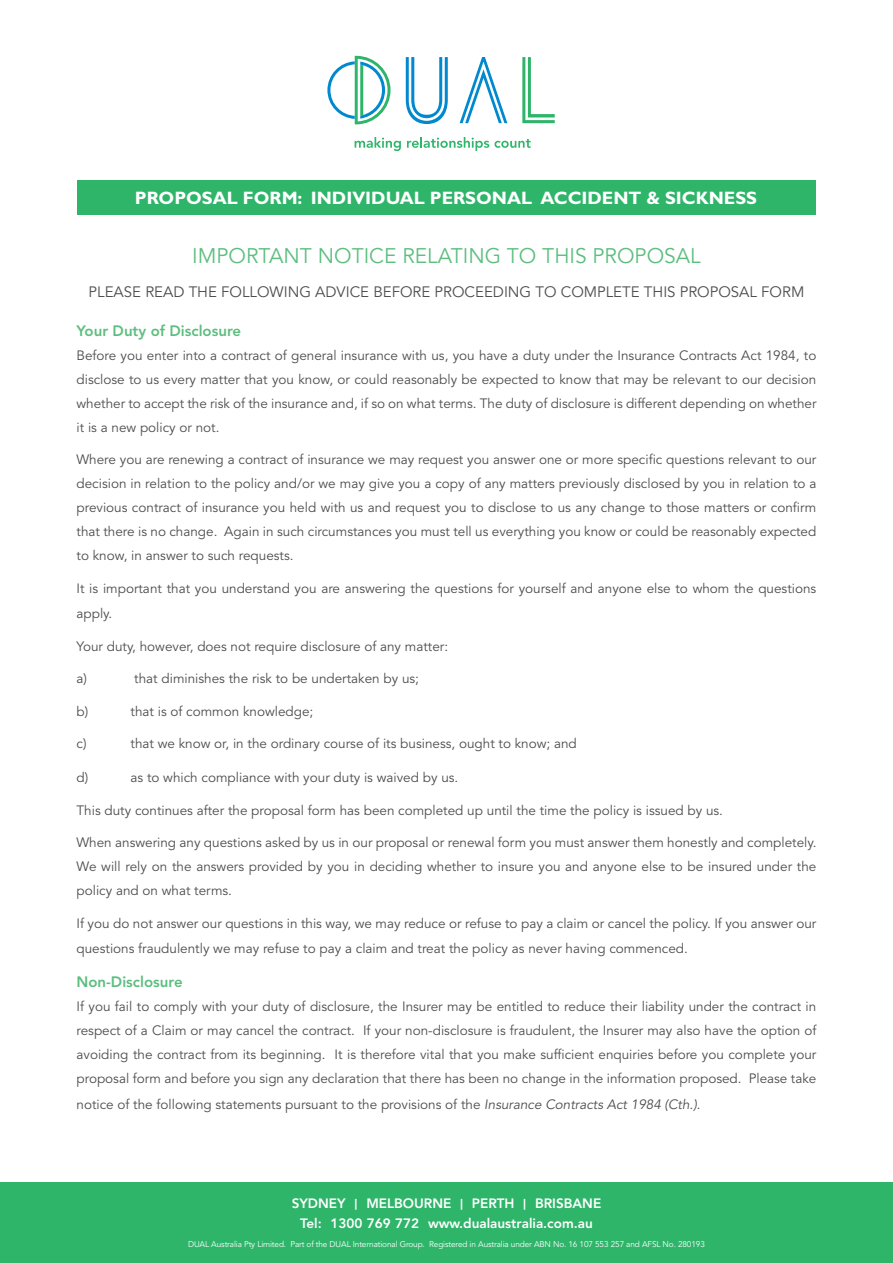
<style>
.page{position:relative;width:893px;height:1263px;background:#fff}
.page>*{position:absolute;margin:0;border:0;box-sizing:border-box;transform-origin:0 0}
.t1{font:21px "Avenir LT Std";color:#5dbe7f}
.t2{font:700 18px "Gill Sans Std";color:#fff}
.t3{font:15px "Avenir LT Std";color:#4d4d4f}
.t4{font:800 15px "Avenir LT Std";color:#5dbe7f}
.t5{font:13.5px/24px "Avenir LT Std";color:#4d4d4f;text-align:justify}
.t6{font:800 13.5px/19.5px "Avenir LT Std";color:#fff;text-align:center}
.t7{font:8.25px "Avenir LT Std";letter-spacing:-.015em;color:#fff}
.s1{font-style:italic}
.s2{font-size:10.8px}
</style>
<div class="page">
<div style="left:77px;top:180px;width:738px;height:34px;background:#2fb56a"></div>
<svg style="left:522px;top:57px;width:33px;height:66px"></svg>
<svg style="left:406px;top:57px;width:42px;height:67px"></svg>
<svg style="left:460px;top:57px;width:47px;height:66px"></svg>
<svg style="left:327px;top:56px;width:63px;height:68px"></svg>
<svg style="left:355px;top:137px;width:46px;height:14px"></svg>
<svg style="left:407px;top:137px;width:124px;height:14px"></svg>
<div style="left:0;top:1183px;width:893px;height:80px;background:#2fb56a"></div>
<h2 class="t2" style="left:135px;top:187px;width:624px">PROPOSAL FORM: INDIVIDUAL PERSONAL ACCIDENT &amp; SICKNESS</h2>
<h1 class="t1" style="left:192px;top:243px;width:510px">IMPORTANT NOTICE RELATING TO THIS PROPOSAL</h1>
<p class="t3" style="left:89px;top:284px;width:717px">PLEASE READ THE FOLLOWING ADVICE BEFORE PROCEEDING TO COMPLETE THIS PROPOSAL FORM</p>
<p class="t4" style="left:77px;top:321px;width:166px">Your Duty of Disclosure</p>
<p class="t5" style="left:77px;top:343px;width:741px">Before you enter into a contract of general insurance with us, you have a duty under the Insurance Contracts Act 1984, to disclose to us every matter that you know, or could reasonably be expected to know that may be relevant to our decision whether to accept the risk of the insurance and, if so on what terms. The duty of disclosure is different depending on whether it is a new policy or not.</p>
<p class="t5" style="left:77px;top:448px;width:741px">Where you are renewing a contract of insurance we may request you answer one or more specific questions relevant to our decision in relation to the policy and/or we may give you a copy of any matters previously disclosed by you in relation to a previous contract of insurance you held with us and request you to disclose to us any change to those matters or confirm that there is no change. Again in such circumstances you must tell us everything you know or could be reasonably expected to know, in answer to such requests.</p>
<p class="t5" style="left:77px;top:576px;width:741px;line-height:25.5px">It is important that you understand you are answering the questions for yourself and anyone else to whom the questions apply.</p>
<p class="t5" style="left:77px;top:634px;width:373px">Your duty, however, does not require disclosure of any matter:</p>
<p class="t5" style="left:77px;top:667px;width:12px">a)</p>
<p class="t5" style="left:134px;top:667px;width:286px">that diminishes the risk to be undertaken by us;</p>
<p class="t5" style="left:77px;top:699px;width:13px">b)</p>
<p class="t5" style="left:131px;top:699px;width:184px">that is of common knowledge;</p>
<p class="t5" style="left:77px;top:732px;width:12px">c)</p>
<p class="t5" style="left:131px;top:732px;width:448px">that we know or, in the ordinary course of its business, ought to know; and</p>
<p class="t5" style="left:77px;top:766px;width:13px">d)</p>
<p class="t5" style="left:131px;top:766px;width:329px">as to which compliance with your duty is waived by us.</p>
<p class="t5" style="left:77px;top:798px;width:648px">This duty continues after the proposal form has been completed up until the time the policy is issued by us.</p>
<p class="t5" style="left:77px;top:831px;width:741px">When answering any questions asked by us in our proposal or renewal form you must answer them honestly and completely.<br>We will rely on the answers provided by you in deciding whether to insure you and anyone else to be insured under the policy and on what terms.</p>
<p class="t5" style="left:77px;top:911px;width:741px;line-height:25.5px">If you do not answer our questions in this way, we may reduce or refuse to pay a claim or cancel the policy. If you answer our questions fraudulently we may refuse to pay a claim and treat the policy as never having commenced.</p>
<p class="t4" style="left:77px;top:973px;width:108px">Non-Disclosure</p>
<p class="t5" style="left:77px;top:995px;width:741px">If you fail to comply with your duty of disclosure, the Insurer may be entitled to reduce their liability under the contract in respect of a Claim or may cancel the contract. If your non-disclosure is fraudulent, the Insurer may also have the option of avoiding the contract from its beginning. It is therefore vital that you make sufficient enquiries before you complete your proposal form and before you sign any declaration that there has been no change in the information proposed. Please take</p>
<p class="t5" style="left:77px;top:1092px;width:626px">notice of the following statements pursuant to the provisions of the <span class="s1">Insurance Contracts Act 1984 (Cth.)</span>.</p>
<p class="t6" style="left:292px;top:1194px;width:311px">SYDNEY <span class="s2">|</span> MELBOURNE <span class="s2">|</span> PERTH <span class="s2">|</span> BRISBANE<br>Tel: 1300 769 772 www.dualaustralia.com.au</p>
<p class="t7" style="left:188px;top:1239px;width:518px">DUAL Australia Pty Limited. Part of the DUAL International Group. Registered in Australia under ABN No. 16 107 553 257 and AFSL No. 280193</p>
</div>
